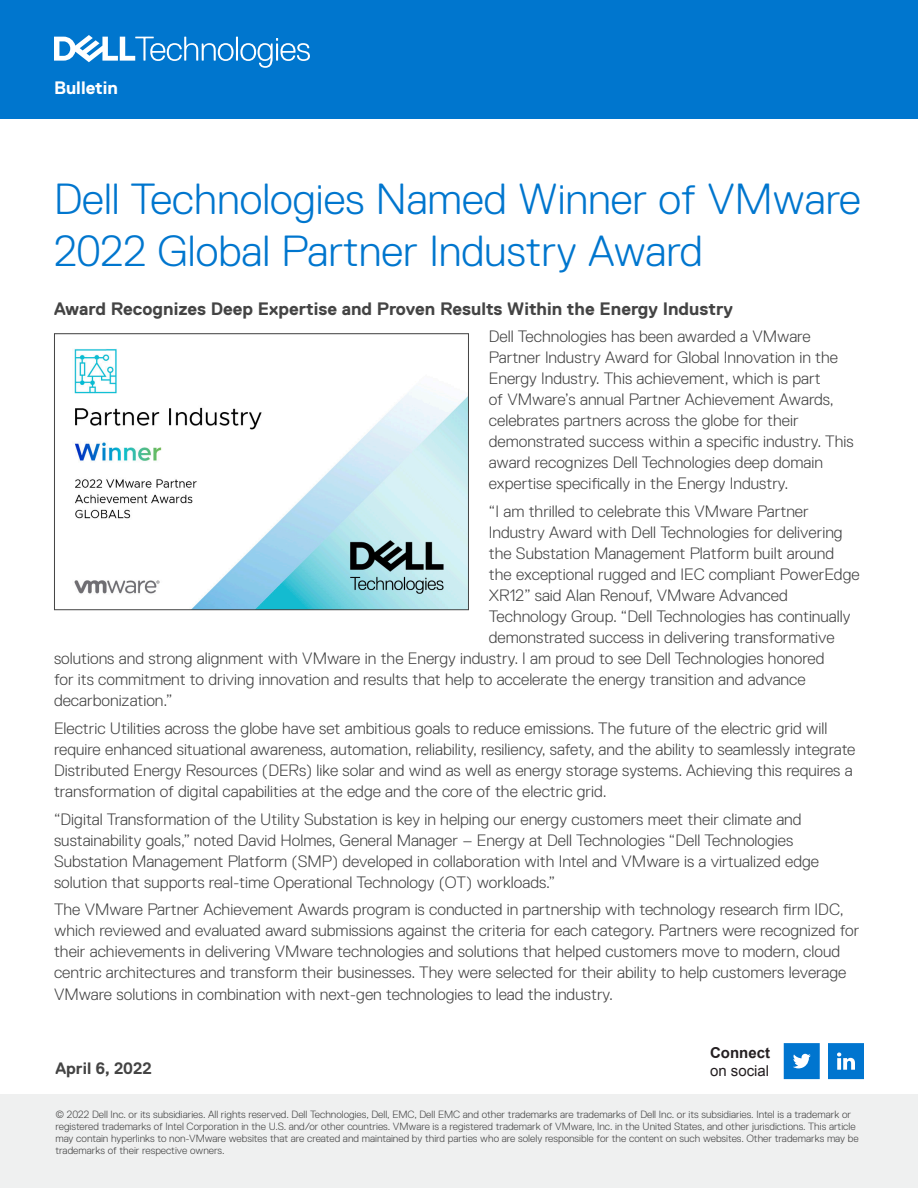
<style>
.page{position:relative;width:918px;height:1188px;background:#fff}
.page>*{position:absolute;margin:0;border:0;box-sizing:border-box;transform-origin:0 0}
.t1{font:300 43.5px/52.2px "Dell Replica";color:#0076ce}
.t2{font:700 18px "Dell Replica";color:#444}
.t3{font:700 18px "Dell Replica";color:#fff}
.t4{font:300 16.5px/21px "Dell Replica";color:#444}
.t5{font:700 16.5px "Dell Replica";color:#444}
.t6{font:15px "Arial";color:#241f21}
.t7{font:700 15px "Arial";color:#241f21}
.t8{font:300 10.5px/12px "Dell Replica";color:#444}
</style>
<div class="page">
<div style="left:0;top:1094px;width:918px;height:94px;background:#eff0f0"></div>
<div style="left:0;top:0;width:918px;height:119px;background:#0076ce"></div>
<svg style="left:54px;top:35px;width:256px;height:33px"></svg>
<img style="left:74px;top:349px;width:393px;height:259px">
<div style="left:54px;top:334px;width:415px;height:276px;border:1px solid #444"></div>
<svg style="left:784px;top:1043px;width:36px;height:36px"></svg>
<svg style="left:828px;top:1043px;width:36px;height:36px"></svg>
<p class="t3" style="left:54px;top:78px;width:65px">Bulletin</p>
<p class="t1" style="left:54px;top:173px;width:808px">Dell Technologies Named Winner of VMware<br>2022 Global Partner Industry Award</p>
<p class="t2" style="left:54px;top:299px;width:680px">Award Recognizes Deep Expertise and Proven Results Within the Energy Industry</p>
<p class="t4" style="left:489px;top:326px;width:366px">Dell Technologies has been awarded a VMware Partner Industry Award for Global Innovation in the Energy Industry. This achievement, which is part<br>of VMware’s annual Partner Achievement Awards, celebrates partners across the globe for their demonstrated success within a specific industry. This award recognizes Dell Technologies deep domain expertise specifically in the Energy Industry.</p>
<p class="t4" style="left:489px;top:501px;width:321px">“I am thrilled to celebrate this VMware Partner</p>
<p class="t4" style="left:489px;top:522px;width:355px">Industry Award with Dell Technologies for delivering</p>
<p class="t4" style="left:489px;top:543px;width:347px">the Substation Management Platform built around</p>
<p class="t4" style="left:489px;top:564px;width:372px">the exceptional rugged and IEC compliant PowerEdge</p>
<p class="t4" style="left:489px;top:585px;width:300px">XR12” said Alan Renouf, VMware Advanced</p>
<p class="t4" style="left:489px;top:606px;width:363px">Technology Group. “Dell Technologies has continually</p>
<p class="t4" style="left:489px;top:627px;width:347px">demonstrated success in delivering transformative</p>
<p class="t4" style="left:54px;top:648px;width:772px">solutions and strong alignment with VMware in the Energy industry. I am proud to see Dell Technologies honored</p>
<p class="t4" style="left:54px;top:669px;width:753px">for its commitment to driving innovation and results that help to accelerate the energy transition and advance</p>
<p class="t4" style="left:54px;top:690px;width:120px">decarbonization.”</p>
<p class="t4" style="left:54px;top:718px;width:803px">Electric Utilities across the globe have set ambitious goals to reduce emissions. The future of the electric grid will require enhanced situational awareness, automation, reliability, resiliency, safety, and the ability to seamlessly integrate Distributed Energy Resources (DERs) like solar and wind as well as energy storage systems. Achieving this requires a transformation of digital capabilities at the edge and the core of the electric grid.</p>
<p class="t4" style="left:54px;top:809px;width:767px">“Digital Transformation of the Utility Substation is key in helping our energy customers meet their climate and sustainability goals,” noted David Holmes, General Manager – Energy at Dell Technologies “Dell Technologies Substation Management Platform (SMP) developed in collaboration with Intel and VMware is a virtualized edge solution that supports real-time Operational Technology (OT) workloads.”</p>
<p class="t4" style="left:54px;top:899px;width:807px">The VMware Partner Achievement Awards program is conducted in partnership with technology research firm IDC, which reviewed and evaluated award submissions against the criteria for each category. Partners were recognized for their achievements in delivering VMware technologies and solutions that helped customers move to modern, cloud centric architectures and transform their businesses. They were selected for their ability to help customers leverage VMware solutions in combination with next-gen technologies to lead the industry.</p>
<p class="t7" style="left:710px;top:1042px;width:61px">Connect</p>
<p class="t5" style="left:56px;top:1059px;width:98px">April 6, 2022</p>
<p class="t6" style="left:710px;top:1060px;width:61px">on social</p>
<p class="t8" style="left:56px;top:1108px;width:805px">© 2022 Dell Inc. or its subsidiaries. All rights reserved. Dell Technologies, Dell, EMC, Dell EMC and other trademarks are trademarks of Dell Inc. or its subsidiaries. Intel is a trademark or registered trademarks of Intel Corporation in the U.S. and/or other countries. VMware is a registered trademark of VMware, Inc. in the United States, and other jurisdictions. This article may contain hyperlinks to non-VMware websites that are created and maintained by third parties who are solely responsible for the content on such websites. Other trademarks may be trademarks of their respective owners.</p>
</div>
